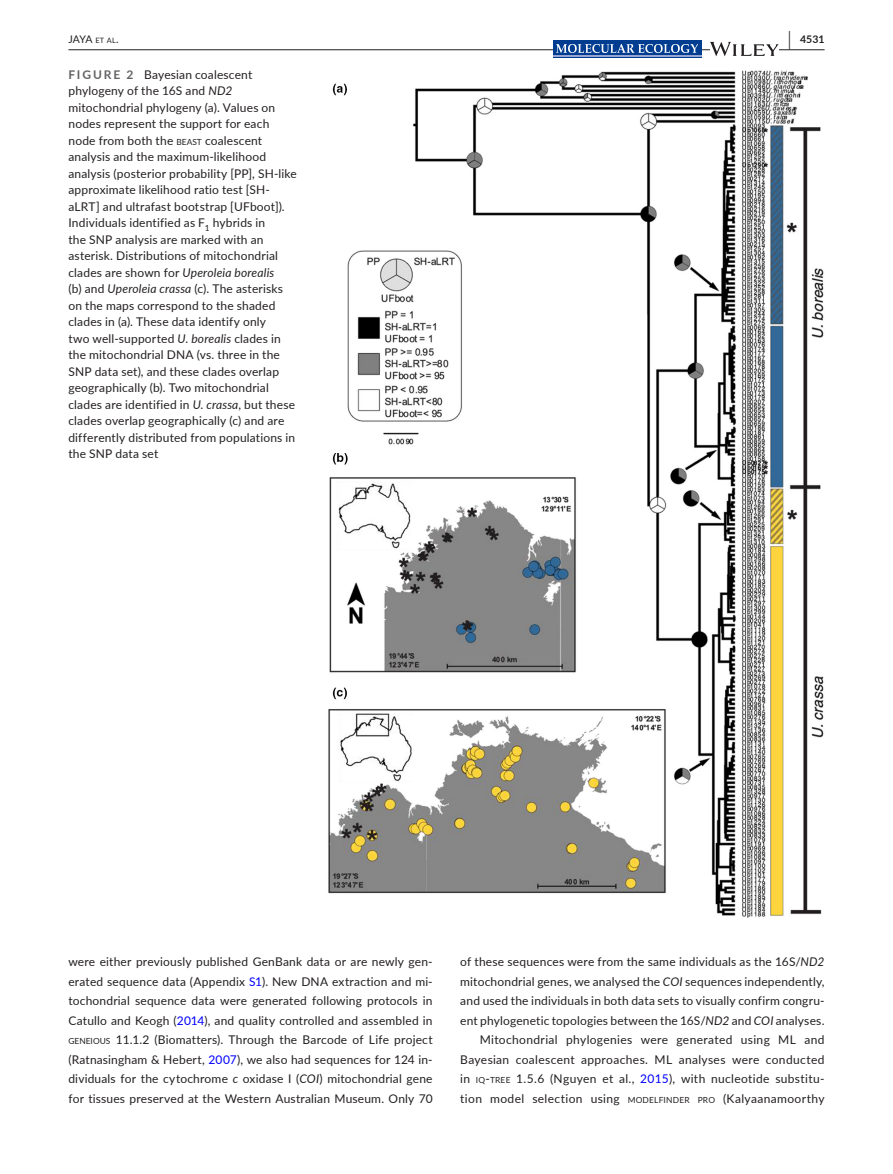
<style>
.page{position:relative;width:893px;height:1174px;background:#fff}
.page>*{position:absolute;margin:0;border:0;box-sizing:border-box;transform-origin:0 0}
.t1{font:12px/16.5px "Lato";letter-spacing:.015em;color:#231f20;text-align:justify}
.t2{font:10.5px "Lato";color:#231f20}
.t3{font:700 10.5px "Lato";color:#231f20}
.s1{font-size:7.35px}
.s2{font-size:19.5px}
.s3{font-weight:700;color:#636366}
.s4{font-style:italic}
.s5{font-size:8.4px}
.s6{color:#00f}
.s7{font-style:inherit}
</style>
<div class="page">
<hr style="left:68px;top:49px;width:756px;height:1px;background:#231f20">
<div style="left:553px;top:41px;width:148px;height:17px;background:#003d91"></div>
<img style="left:556px;top:44px;width:142px;height:8px">
<hr style="left:553px;top:55px;width:148px;height:2px;background:#96a6d0">
<svg style="left:710px;top:42px;width:69px;height:14px"></svg>
<img style="left:328px;top:70px;width:496px;height:848px">
<p class="t2" style="left:68px;top:31px;width:52px">JAYA <span class="s1">ET AL</span>.</p>
<p class="t3" style="left:789px;top:31px;width:37px"><span class="s2">|</span> 4531</p>
<p class="t1" style="left:68px;top:66px;width:230px;text-align:left"><span class="s3">FIGURE 2</span> Bayesian coalescent phylogeny of the 16S and <span class="s4">ND2 </span>mitochondrial phylogeny (a). Values on nodes represent the support for each node from both the <span class="s5">BEAST</span> coalescent analysis and the maximum-likelihood analysis (posterior probability [PP], SH-like approximate likelihood ratio test [SH&shy;aLRT] and ultrafast bootstrap [UFboot]).<br>Individuals identified as F<sub>1</sub> hybrids in<br>the SNP analysis are marked with an asterisk. Distributions of mitochondrial clades are shown for <span class="s4">Uperoleia borealis<br></span>(b) and <span class="s4">Uperoleia crassa</span> (c). The asterisks on the maps correspond to the shaded clades in (a). These data identify only<br>two well-supported <span class="s4">U. borealis</span> clades in the mitochondrial DNA (vs. three in the SNP data set), and these clades overlap geographically (b). Two mitochondrial clades are identified in <span class="s4">U. crassa</span>, but these clades overlap geographically (c) and are differently distributed from populations in the SNP data set</p>
<p class="t1" style="left:68px;top:951px;width:366px;line-height:19.5px">were either previously published GenBank data or are newly gen&shy;erated sequence data (Appendix <span class="s6">S1</span>). New DNA extraction and mi&shy;tochondrial sequence data were generated following protocols in Catullo and Keogh (<span class="s6">2014</span>), and quality controlled and assembled in <span class="s5">GENEIOUS</span> <span class="s7">11.1.2</span> (Biomatters). Through the Barcode of Life project (Ratnasingham &amp; Hebert, <span class="s6">2007</span>), we also had sequences for 124 in&shy;dividuals for the cytochrome <span class="s4">c</span> oxidase I (<span class="s4">COI</span>) mitochondrial gene for tissues preserved at the Western Australian Museum. Only 70</p>
<p class="t1" style="left:460px;top:951px;width:366px;line-height:19.5px;text-align:right">of these sequences were from the same individuals as the 16S/<span class="s4">ND2 </span>mitochondrial genes, we analysed the <span class="s4">COI</span> sequences independently, and used the individuals in both data sets to visually confirm congru&shy;ent phylogenetic topologies between the 16S/<span class="s4">ND2</span> and <span class="s4">COI</span> analyses.<br>Mitochondrial phylogenies were generated using ML and Bayesian coalescent approaches. ML analyses were conducted in <span class="s5">IQ</span><span class="s7">-</span><span class="s5">TREE</span> 1.5.6 (Nguyen et al., <span class="s6">2015</span>), with nucleotide substitu&shy;tion model selection using <span class="s5">MODELFINDER PRO</span> (Kalyaanamoorthy</p>
</div>
